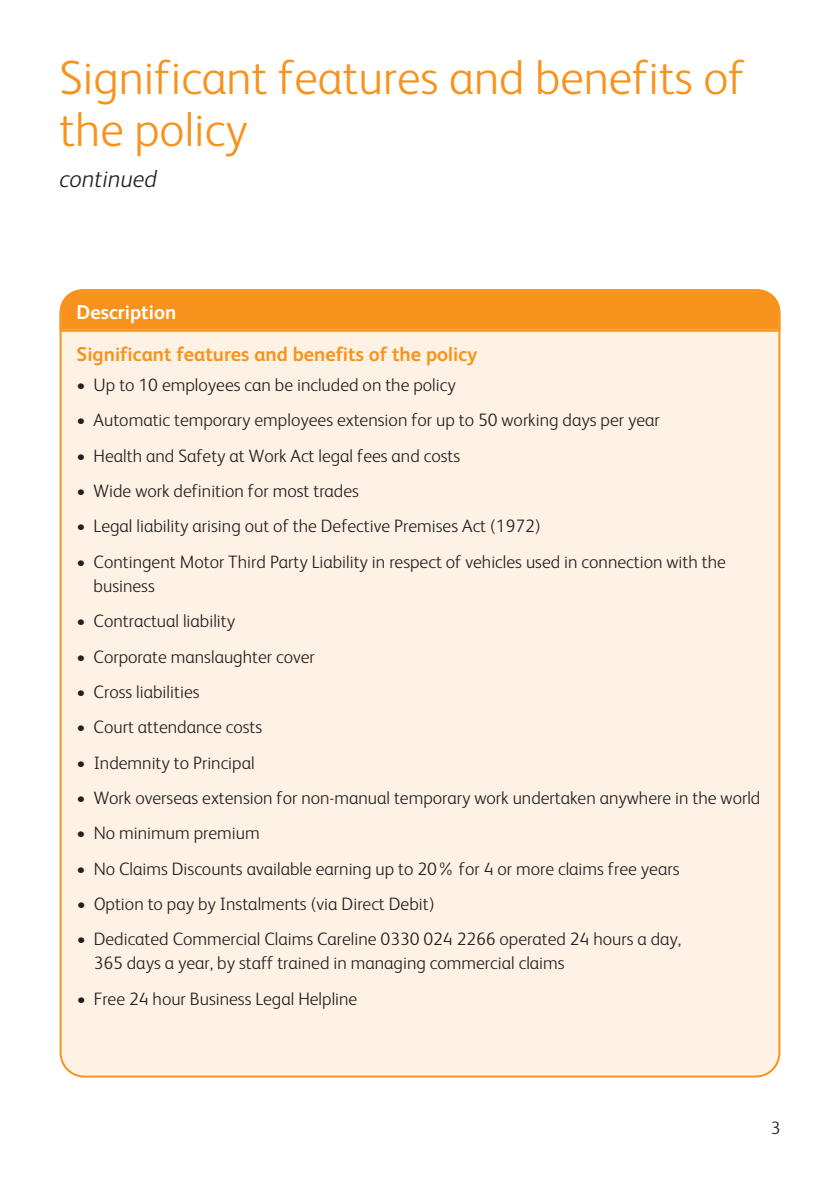
<style>
.page{position:relative;width:840px;height:1191px;background:#fff}
.page>*{position:absolute;margin:0;border:0;box-sizing:border-box;transform-origin:0 0}
.t1{font:300 48px/52px "FS Albert";color:#f7931d}
.t2{font:italic 300 24px "FS Albert";color:#231f20}
.t3{font:700 20px "FS Albert";color:#f7931d}
.t4{font:700 20px "FS Albert";color:#fff}
.t5{font:300 18px/24px "FS Albert";color:#231f20}
</style>
<div class="page">
<div style="left:60px;top:330px;width:720px;height:747px;background:#fef2e4"></div>
<svg style="left:60px;top:289px;width:720px;height:41px;background:#f79420"></svg>
<h1 class="t1" style="left:60px;top:56px;width:686px">Significant features and benefits of the policy</h1>
<h2 class="t2" style="left:60px;top:170px;width:99px">continued</h2>
<p class="t4" style="left:77px;top:305px;width:101px">Description</p>
<p class="t3" style="left:77px;top:347px;width:402px">Significant features and benefits of the policy</p>
<p class="t5" style="left:77px;top:375px;width:380px">• Up to 10 employees can be included on the policy</p>
<p class="t5" style="left:77px;top:410px;width:584px">• Automatic temporary employees extension for up to 50 working days per year</p>
<p class="t5" style="left:77px;top:445px;width:385px">• Health and Safety at Work Act legal fees and costs</p>
<p class="t5" style="left:77px;top:481px;width:284px">• Wide work definition for most trades</p>
<p class="t5" style="left:77px;top:516px;width:465px">• Legal liability arising out of the Defective Premises Act (1972)</p>
<p class="t5" style="left:94px;top:551px;width:633px;text-indent:-17px">• Contingent Motor Third Party Liability in respect of vehicles used in connection with the business</p>
<p class="t5" style="left:77px;top:611px;width:160px">• Contractual liability</p>
<p class="t5" style="left:77px;top:646px;width:240px">• Corporate manslaughter cover</p>
<p class="t5" style="left:77px;top:681px;width:124px">• Cross liabilities</p>
<p class="t5" style="left:77px;top:717px;width:187px">• Court attendance costs</p>
<p class="t5" style="left:77px;top:752px;width:179px">• Indemnity to Principal</p>
<p class="t5" style="left:77px;top:787px;width:685px">• Work overseas extension for non-manual temporary work undertaken anywhere in the world</p>
<p class="t5" style="left:77px;top:823px;width:184px">• No minimum premium</p>
<p class="t5" style="left:77px;top:858px;width:604px">• No Claims Discounts available earning up to 20% for 4 or more claims free years</p>
<p class="t5" style="left:77px;top:893px;width:359px">• Option to pay by Instalments (via Direct Debit)</p>
<p class="t5" style="left:94px;top:929px;width:589px;text-indent:-17px">• Dedicated Commercial Claims Careline 0330 024 2266 operated 24 hours a day,<br>365 days a year, by staff trained in managing commercial claims</p>
<p class="t5" style="left:77px;top:988px;width:282px">• Free 24 hour Business Legal Helpline</p>
<p class="t5" style="left:770px;top:1117px;width:11px">3</p>
</div>
